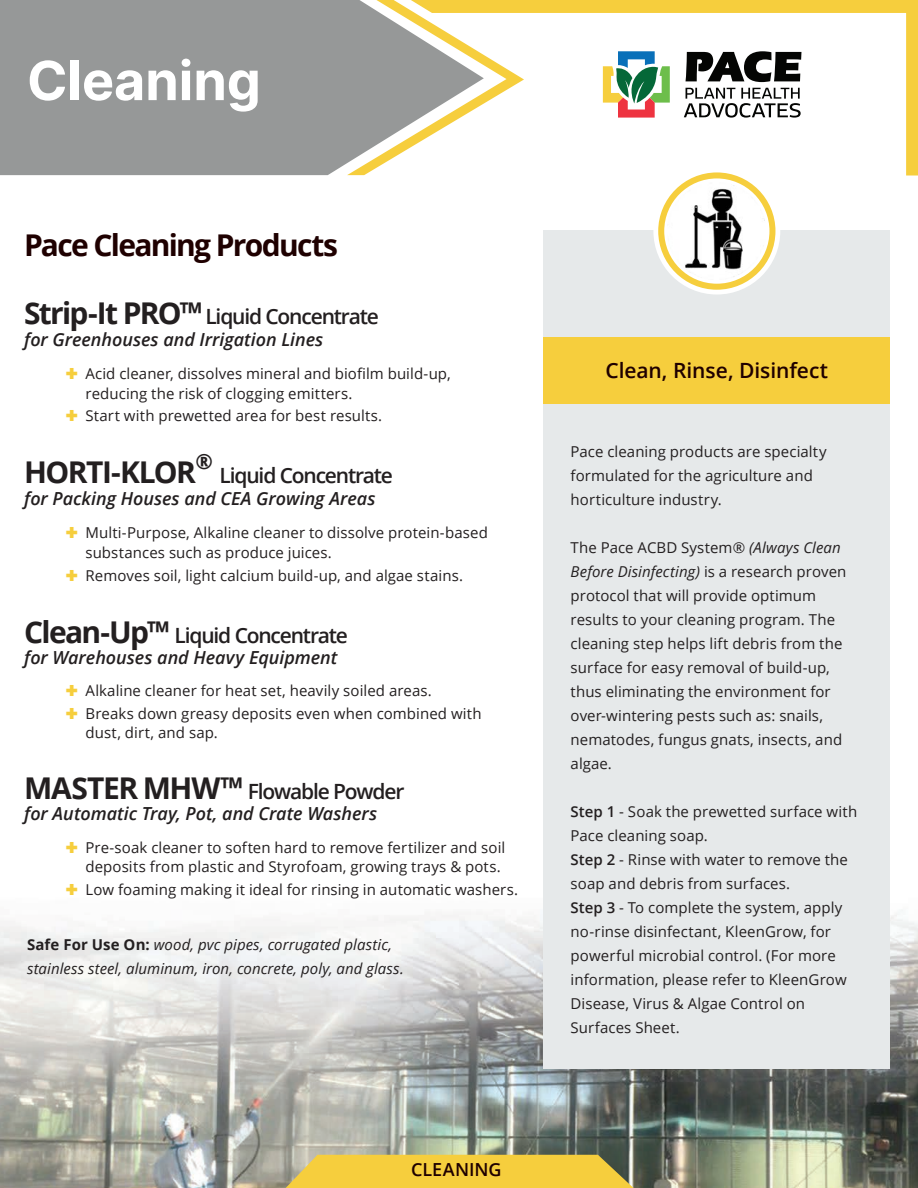
<style>
.page{position:relative;width:918px;height:1188px;background:#fff}
.page>*{position:absolute;margin:0;border:0;box-sizing:border-box;transform-origin:0 0}
.Main_Header1{font:700 54px "Inter";letter-spacing:-.005em;color:#fff}
.Subheader_1{font:700 30px "Open Sans";letter-spacing:-.055em;color:#1f0000}
.PageHeader1{font:600 21px "Open Sans";letter-spacing:-.055em;color:#231f20}
.Header-GreyBox1{font:600 21px "Open Sans";letter-spacing:-.005em;color:#1f0000}
.main_body{font:700 21px "Open Sans";color:#231f20}
.PageHeader1-2{font:italic 600 18px "Open Sans";color:#231f20}
.t1{font:600 18px "Open Sans";letter-spacing:-.005em;color:#1f0000}
.main_body-2{font:15px/24px "Open Sans";letter-spacing:.005em;color:#231f20}
.main_body-3{font:italic 15px "Open Sans";letter-spacing:.005em;color:#231f20}
.s1{font-weight:700;font-size:30px}
.s2{font-weight:700;font-style:normal}
.s3{font-style:italic}
.s4{font-weight:600}
</style>
<div class="page">
<img style="left:0;top:771px;width:918px;height:417px">
<div style="left:0;top:0;width:347px;height:175px;background:#969898"></div>
<svg style="left:347px;top:0;width:64px;height:175px"></svg>
<svg style="left:411px;top:0;width:507px;height:176px"></svg>
<svg style="left:603px;top:51px;width:67px;height:67px"></svg>
<svg style="left:684px;top:88px;width:117px;height:30px"></svg>
<svg style="left:686px;top:51px;width:115px;height:31px"></svg>
<div style="left:544px;top:231px;width:346px;height:838px;background:#e6e9ea"></div>
<svg style="left:653px;top:168px;width:127px;height:127px;fill:#fff"></svg>
<svg style="left:661px;top:175px;width:111px;height:112px"></svg>
<img style="left:668px;top:182px;width:97px;height:98px">
<div style="left:658px;top:172px;width:117px;height:118px;border:6px solid #f6ce3d;border-radius:50%"></div>
<div style="left:544px;top:338px;width:346px;height:66px;background:#f6ce3d"></div>
<svg style="left:286px;top:1155px;width:348px;height:33px;background:#ebc743"></svg>
<svg style="left:67px;top:842px;width:10px;height:11px"></svg>
<svg style="left:67px;top:884px;width:10px;height:11px"></svg>
<p class="Main_Header1" style="left:27px;top:41px;width:235px">Cleaning</p>
<p class="Subheader_1" style="left:24px;top:223px;width:315px">Pace Cleaning Products</p>
<p class="PageHeader1" style="left:24px;top:302px;width:356px"><span class="s1">Strip-It PRO™</span> Liquid Concentrate</p>
<p class="PageHeader1-2" style="left:24px;top:327px;width:301px">for Greenhouses and Irrigation Lines</p>
<p class="main_body-2" style="left:86px;top:364px;width:367px;line-height:19.5px">Acid cleaner, dissolves mineral and biofilm build-up, reducing the risk of clogging emitters.</p>
<p class="main_body-2" style="left:86px;top:404px;width:298px">Start with prewetted area for best results.</p>
<p class="main_body" style="left:195px;top:447px;width:19px">®</p>
<p class="PageHeader1" style="left:24px;top:461px;width:370px"><span class="s1">HORTI-KLOR</span> Liquid Concentrate</p>
<p class="PageHeader1-2" style="left:24px;top:486px;width:353px">for Packing Houses and CEA Growing Areas</p>
<p class="main_body-2" style="left:86px;top:523px;width:404px;line-height:19.5px">Multi-Purpose, Alkaline cleaner to dissolve protein-based substances such as produce juices.</p>
<p class="main_body-2" style="left:86px;top:563px;width:379px">Removes soil, light calcium build-up, and algae stains.</p>
<p class="PageHeader1" style="left:24px;top:621px;width:325px"><span class="s1">Clean-Up™</span> Liquid Concentrate</p>
<p class="PageHeader1-2" style="left:24px;top:645px;width:315px">for Warehouses and Heavy Equipment</p>
<p class="main_body-2" style="left:86px;top:678px;width:348px">Alkaline cleaner for heat set, heavily soiled areas.</p>
<p class="main_body-2" style="left:86px;top:703px;width:398px;line-height:19.5px">Breaks down greasy deposits even when combined with dust, dirt, and sap.</p>
<p class="PageHeader1" style="left:24px;top:777px;width:382px"><span class="s1">MASTER MHW™</span> Flowable Powder</p>
<p class="PageHeader1-2" style="left:24px;top:801px;width:355px">for Automatic Tray, Pot, and Crate Washers</p>
<p class="main_body-2" style="left:86px;top:837px;width:421px;line-height:19.5px">Pre-soak cleaner to soften hard to remove fertilizer and soil deposits from plastic and Styrofoam, growing trays &amp; pots.</p>
<p class="main_body-2" style="left:86px;top:877px;width:434px">Low foaming making it ideal for rinsing in automatic washers.</p>
<p class="main_body-3" style="left:27px;top:935px;width:367px"><span class="s2">Safe For Use On:</span> wood, pvc pipes, corrugated plastic,</p>
<p class="main_body-3" style="left:27px;top:959px;width:378px">stainless steel, aluminum, iron, concrete, poly, and glass.</p>
<p class="t1" style="left:411px;top:1157px;width:92px">CLEANING</p>
<p class="Header-GreyBox1" style="left:605px;top:356px;width:224px">Clean, Rinse, Disinfect</p>
<p class="main_body-2" style="left:571px;top:439px;width:257px">Pace cleaning products are specialty</p>
<p class="main_body-2" style="left:571px;top:463px;width:244px">formulated for the agriculture and</p>
<p class="main_body-2" style="left:571px;top:487px;width:153px">horticulture industry.</p>
<p class="main_body-2" style="left:571px;top:535px;width:277px">The Pace ACBD System® <span class="s3">(Always Clean Before Disinfecting)</span> is a research proven protocol that will provide optimum results to your cleaning program. The cleaning step helps lift debris from the surface for easy removal of build-up, thus eliminating the environment for over-wintering pests such as: snails, nematodes, fungus gnats, insects, and algae.</p>
<p class="main_body-2" style="left:571px;top:799px;width:288px"><span class="s4">Step 1</span> - Soak the prewetted surface with<br>Pace cleaning soap.</p>
<p class="main_body-2" style="left:571px;top:847px;width:279px"><span class="s4">Step 2</span> - Rinse with water to remove the soap and debris from surfaces.</p>
<p class="main_body-2" style="left:571px;top:895px;width:278px"><span class="s4">Step 3</span> - To complete the system, apply no-rinse disinfectant, KleenGrow, for powerful microbial control. (For more information, please refer to KleenGrow Disease, Virus &amp; Algae Control on Surfaces Sheet.</p>
</div>
